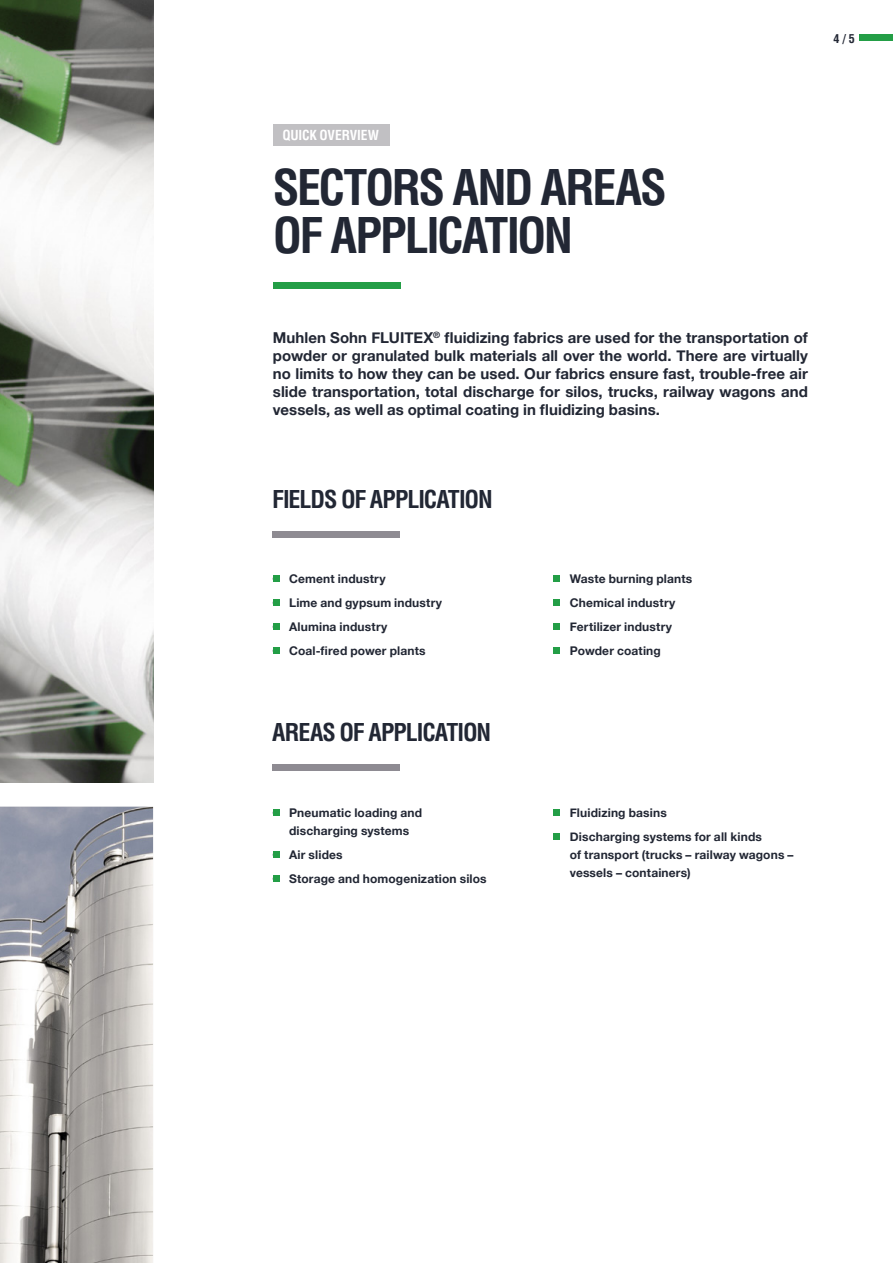
<style>
.page{position:relative;width:893px;height:1263px;background:#fff}
.page>*{position:absolute;margin:0;border:0;box-sizing:border-box;transform-origin:0 0}
.t1{font:700 condensed 48px/48px "Helvetica";letter-spacing:-.045em;color:#222734}
.t2{font:700 condensed 24px "Helvetica";letter-spacing:-.04em;color:#222734}
.t3{font:700 15px/18px "Helvetica Neue";letter-spacing:.005em;color:#222734;text-align:justify}
.t4{font:700 condensed 13.5px "Helvetica CE";letter-spacing:-.015em;color:#fff}
.t5{font:700 12px/18px "Helvetica Neue";letter-spacing:.015em;color:#222734}
.t6{font:700 condensed 12px "Helvetica";color:#222734}
</style>
<div class="page">
<img style="left:0;top:0;width:153px;height:782px">
<img style="left:0;top:807px;width:153px;height:456px">
<div style="left:859px;top:35px;width:34px;height:6px;background:#239e46"></div>
<div style="left:273px;top:283px;width:127px;height:6px;background:#239e46"></div>
<div style="left:273px;top:124px;width:116px;height:22px;background:#c1c0c3"></div>
<div style="left:272px;top:532px;width:128px;height:6px;background:#8e8b92"></div>
<svg style="left:554px;top:575px;width:6px;height:6px"></svg>
<svg style="left:554px;top:599px;width:6px;height:6px"></svg>
<svg style="left:554px;top:623px;width:6px;height:6px"></svg>
<svg style="left:554px;top:647px;width:6px;height:6px"></svg>
<svg style="left:273px;top:575px;width:6px;height:6px"></svg>
<svg style="left:273px;top:599px;width:6px;height:6px"></svg>
<svg style="left:273px;top:623px;width:6px;height:6px"></svg>
<svg style="left:273px;top:647px;width:6px;height:6px"></svg>
<div style="left:272px;top:764px;width:128px;height:6px;background:#8e8b92"></div>
<svg style="left:554px;top:809px;width:6px;height:6px"></svg>
<svg style="left:554px;top:833px;width:6px;height:6px"></svg>
<svg style="left:273px;top:809px;width:6px;height:6px"></svg>
<svg style="left:273px;top:851px;width:6px;height:6px"></svg>
<svg style="left:273px;top:875px;width:6px;height:6px"></svg>
<p class="t6" style="left:833px;top:31px;width:23px">4 / 5</p>
<p class="t4" style="left:282px;top:127px;width:98px">QUICK OVERVIEW</p>
<h1 class="t1" style="left:273px;top:163px;width:395px">SECTORS AND AREAS<br>OF APPLICATION</h1>
<p class="t3" style="left:273px;top:328px;width:537px">Muhlen Sohn FLUITEX<sup>®</sup> fluidizing fabrics are used for the transportation of powder or granulated bulk materials all over the world. There are virtually no limits to how they can be used. Our fabrics ensure fast, trouble-free air slide transportation, total discharge for silos, trucks, railway wagons and vessels, as well as optimal coating in fluidizing basins.</p>
<h2 class="t2" style="left:272px;top:484px;width:222px">FIELDS OF APPLICATION</h2>
<p class="t5" style="left:272px;top:569px;width:115px">• Cement industry</p>
<p class="t5" style="left:272px;top:593px;width:171px">• Lime and gypsum industry</p>
<p class="t5" style="left:272px;top:617px;width:117px">• Alumina industry</p>
<p class="t5" style="left:272px;top:641px;width:155px">• Coal-fired power plants</p>
<h2 class="t2" style="left:272px;top:718px;width:220px">AREAS OF APPLICATION</h2>
<p class="t5" style="left:272px;top:803px;width:151px;text-align:center">• Pneumatic loading and discharging systems</p>
<p class="t5" style="left:272px;top:845px;width:72px">• Air slides</p>
<p class="t5" style="left:272px;top:869px;width:216px">• Storage and homogenization silos</p>
<p class="t5" style="left:553px;top:569px;width:141px">• Waste burning plants</p>
<p class="t5" style="left:553px;top:593px;width:124px">• Chemical industry</p>
<p class="t5" style="left:553px;top:617px;width:121px">• Fertilizer industry</p>
<p class="t5" style="left:553px;top:641px;width:110px">• Powder coating</p>
<p class="t5" style="left:553px;top:803px;width:115px">• Fluidizing basins</p>
<p class="t5" style="left:570px;top:827px;width:225px;text-indent:-17px">• Discharging systems for all kinds<br>of transport (trucks – railway wagons – vessels – containers)</p>
</div>
